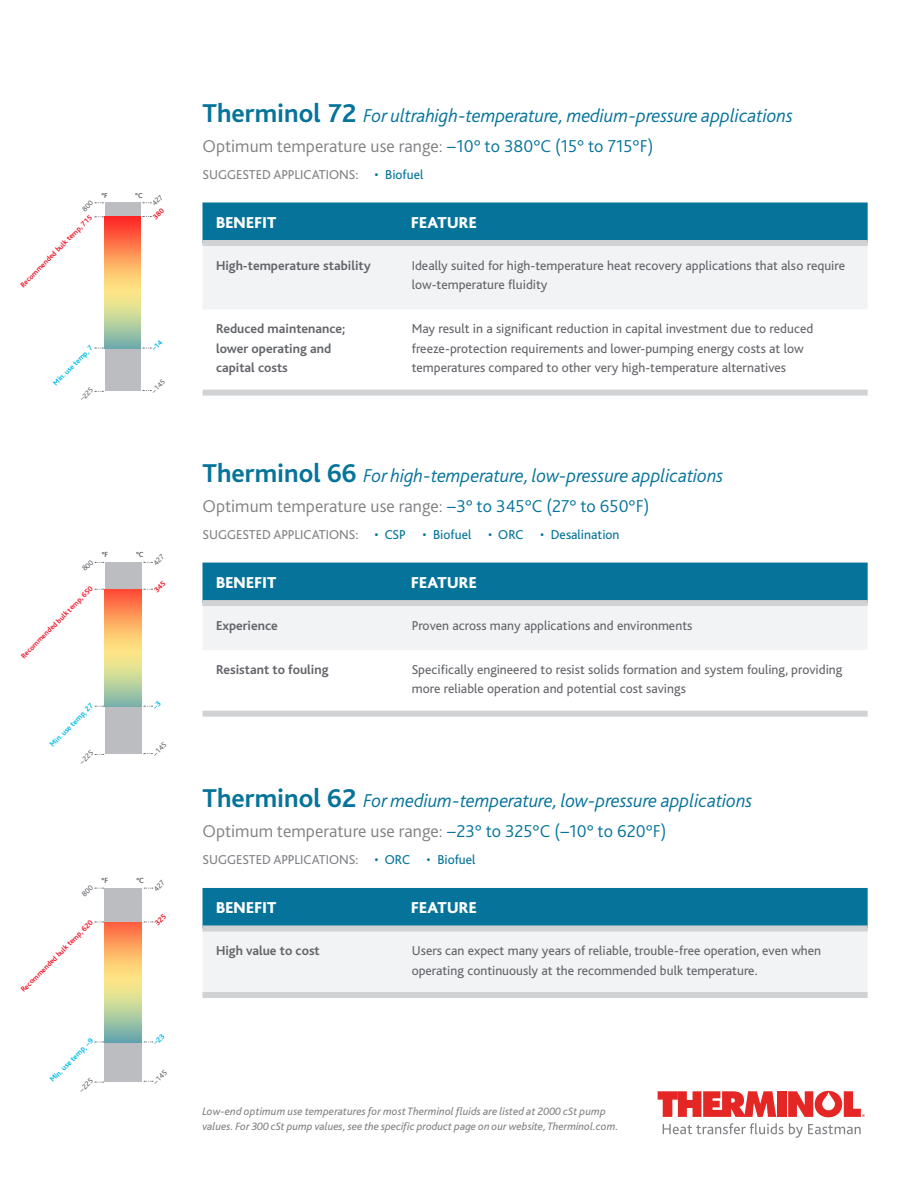
<style>
.page{position:relative;width:918px;height:1188px;background:#fff}
.page>*{position:absolute;margin:0;border:0;box-sizing:border-box;transform-origin:0 0}
.t1{font:italic 300 19.5px "Bliss";letter-spacing:-.01em;color:#05739a}
.t2{font:300 18px "Bliss Pro";color:#808083}
.t3{font:800 16.5px "Bliss";letter-spacing:.02em;color:#fff}
.t4{font:13.5px/19.5px "Bliss";color:#63656a}
.t5{font:700 13.5px/19.5px "Bliss";color:#63656a}
.t6{font:13.5px "Bliss";color:#808285}
.t7{font:13.5px "Bliss";color:#05739a}
.t8{font:italic 11.25px/15px "Bliss";letter-spacing:-.005em;color:#808285}
.Temperature_Range_Gu{font:700 7.8px "Bliss";color:#02bce5}
.Temperature_Range_Gu-2{font:7.8px "Bliss";color:#63656a}
.Temperature_Range_Gu-3{font:700 7.8px "Bliss";color:#63656a}
.Temperature_Range_Gu-4{font:700 7.65px "Bliss";color:#ee1b2d}
.Temperature_Range_Gu-5{font:700 7.65px "Bliss";color:#02bce5}
.Temperature_Range_Gu-6{font:7.65px "Bliss";color:#63656a}
.Temperature_Range_Gu-7{font:700 7.65px "Bliss";color:#63656a}
.s1{font-size:7.8px}
.s2{font-weight:700;font-style:normal;font-size:27px}
.s3{color:#05739a}
.s4{color:#808285}
</style>
<div class="page">
<svg style="left:658px;top:1091px;width:118px;height:26px"></svg>
<div style="left:777px;top:1091px;width:9px;height:26px;background:#e42625"></div>
<svg style="left:788px;top:1091px;width:77px;height:26px"></svg>
<svg style="left:663px;top:1123px;width:198px;height:15px"></svg>
<div style="left:202px;top:202px;width:666px;height:38px;background:#05739a"></div>
<div style="left:203px;top:246px;width:664px;height:63px;background:#f2f3f4"></div>
<div style="left:202px;top:390px;width:203px;height:6px;background:#d1d2d4"></div>
<div style="left:405px;top:390px;width:463px;height:6px;background:#d1d2d4"></div>
<div style="left:202px;top:240px;width:203px;height:6px;background:#d1d2d4"></div>
<div style="left:405px;top:240px;width:463px;height:6px;background:#d1d2d4"></div>
<svg style="left:202px;top:563px;width:666px;height:87px"></svg>
<div style="left:202px;top:711px;width:203px;height:6px;background:#d1d2d4"></div>
<div style="left:405px;top:711px;width:463px;height:6px;background:#d1d2d4"></div>
<div style="left:202px;top:600px;width:203px;height:6px;background:#d1d2d4"></div>
<div style="left:405px;top:600px;width:463px;height:6px;background:#d1d2d4"></div>
<div style="left:202px;top:888px;width:666px;height:37px;background:#05739a"></div>
<div style="left:202px;top:931px;width:666px;height:61px;background:#f2f3f4"></div>
<div style="left:202px;top:925px;width:203px;height:6px;background:#d1d2d4"></div>
<div style="left:405px;top:925px;width:463px;height:6px;background:#d1d2d4"></div>
<div style="left:202px;top:992px;width:203px;height:6px;background:#d1d2d4"></div>
<div style="left:405px;top:992px;width:463px;height:6px;background:#d1d2d4"></div>
<div style="left:105px;top:203px;width:36px;height:188px;background:#bcbdc0"></div>
<img style="left:105px;top:217px;width:36px;height:131px">
<div style="left:105px;top:562px;width:37px;height:192px;background:#bcbdc0"></div>
<img style="left:105px;top:589px;width:37px;height:117px">
<div style="left:105px;top:888px;width:37px;height:194px;background:#bcbdc0"></div>
<img style="left:105px;top:922px;width:37px;height:120px">
<svg style="left:94px;top:202px;width:9px;height:15px"></svg>
<svg style="left:143px;top:202px;width:9px;height:15px"></svg>
<svg style="left:143px;top:347px;width:9px;height:2px"></svg>
<svg style="left:94px;top:561px;width:10px;height:2px"></svg>
<svg style="left:144px;top:561px;width:9px;height:2px"></svg>
<svg style="left:144px;top:588px;width:9px;height:2px"></svg>
<svg style="left:144px;top:705px;width:9px;height:2px"></svg>
<svg style="left:94px;top:887px;width:10px;height:2px"></svg>
<svg style="left:144px;top:887px;width:10px;height:2px"></svg>
<svg style="left:144px;top:921px;width:10px;height:2px"></svg>
<svg style="left:144px;top:1041px;width:10px;height:2px"></svg>
<p class="Temperature_Range_Gu-4" style="left:19px;top:283px;width:99px;rotate:-45deg">Recommended bulk temp, 715</p>
<p class="Temperature_Range_Gu-7" style="left:102px;top:191px;width:8px">°F</p>
<p class="Temperature_Range_Gu-7" style="left:135px;top:191px;width:9px">°C</p>
<p class="Temperature_Range_Gu-5" style="left:52px;top:381px;width:54px;rotate:-45deg">Min. use temp, 7</p>
<p class="Temperature_Range_Gu-6" style="left:78px;top:397px;width:17px;rotate:-45deg">–225</p>
<p class="Temperature_Range_Gu-6" style="left:150px;top:389px;width:17px;rotate:-45deg">–145</p>
<p class="Temperature_Range_Gu-3" style="left:102px;top:551px;width:8px">°F</p>
<p class="Temperature_Range_Gu-3" style="left:136px;top:551px;width:9px">°C</p>
<p class="Temperature_Range_Gu-4" style="left:19px;top:654px;width:100px;rotate:-45deg">Recommended bulk temp<span class="s1">, 650</span></p>
<p class="Temperature_Range_Gu" style="left:48px;top:742px;width:59px;rotate:-45deg">Min. use temp, 27</p>
<p class="Temperature_Range_Gu-2" style="left:78px;top:760px;width:18px;rotate:-45deg">–225</p>
<p class="Temperature_Range_Gu-2" style="left:151px;top:752px;width:18px;rotate:-45deg">–145</p>
<p class="Temperature_Range_Gu-3" style="left:102px;top:876px;width:8px">°F</p>
<p class="Temperature_Range_Gu-3" style="left:136px;top:876px;width:9px">°C</p>
<p class="Temperature_Range_Gu-4" style="left:19px;top:988px;width:100px;rotate:-45deg">Recommended bulk temp<span class="s1">, 620</span></p>
<p class="Temperature_Range_Gu" style="left:48px;top:1078px;width:60px;rotate:-45deg">Min. use temp, –9</p>
<p class="Temperature_Range_Gu-2" style="left:78px;top:1088px;width:18px;rotate:-45deg">–225</p>
<p class="Temperature_Range_Gu-2" style="left:151px;top:1080px;width:18px;rotate:-45deg">–145</p>
<p class="t1" style="left:202px;top:106px;width:592px"><span class="s2">Therminol 72</span> For ultrahigh-temperature, medium-pressure applications</p>
<p class="t2" style="left:202px;top:135px;width:452px">Optimum temperature use range: <span class="s3">−10° to 380°C (15° to 715°F)</span></p>
<p class="t6" style="left:202px;top:168px;width:223px">SUGGESTED APPLICATIONS: <span class="s3">• Biofuel</span></p>
<p class="t3" style="left:216px;top:214px;width:62px">BENEFIT</p>
<p class="t3" style="left:411px;top:214px;width:67px">FEATURE</p>
<p class="t5" style="left:216px;top:256px;width:156px">High-temperature stability</p>
<p class="t4" style="left:412px;top:256px;width:435px">Ideally suited for high-temperature heat recovery applications that also require low-temperature fluidity</p>
<p class="t5" style="left:216px;top:319px;width:131px">Reduced maintenance; lower operating and capital costs</p>
<p class="t4" style="left:412px;top:319px;width:403px">May result in a significant reduction in capital investment due to reduced freeze-protection requirements and lower-pumping energy costs at low temperatures compared to other very high-temperature alternatives</p>
<p class="t1" style="left:202px;top:466px;width:523px"><span class="s2">Therminol 66</span> For high-temperature, low-pressure applications</p>
<p class="t2" style="left:202px;top:495px;width:448px">Optimum temperature use range: <span class="s3">−3° to 345°C (27° to 650°F)</span></p>
<p class="t7" style="left:202px;top:528px;width:419px"><span class="s4">SUGGESTED APPLICATIONS:</span> • CSP • Biofuel • ORC • Desalination</p>
<p class="t3" style="left:216px;top:574px;width:62px">BENEFIT</p>
<p class="t3" style="left:411px;top:574px;width:67px">FEATURE</p>
<p class="t5" style="left:216px;top:616px;width:63px">Experience</p>
<p class="t4" style="left:412px;top:616px;width:282px">Proven across many applications and environments</p>
<p class="t5" style="left:216px;top:660px;width:114px">Resistant to fouling</p>
<p class="t4" style="left:412px;top:660px;width:432px">Specifically engineered to resist solids formation and system fouling, providing more reliable operation and potential cost savings</p>
<p class="t1" style="left:202px;top:791px;width:551px"><span class="s2">Therminol 62</span> For medium-temperature, low-pressure applications</p>
<p class="t2" style="left:202px;top:820px;width:466px">Optimum temperature use range: <span class="s3">−23° to 325°C (−10° to 620°F)</span></p>
<p class="t6" style="left:202px;top:853px;width:275px">SUGGESTED APPLICATIONS: <span class="s3">• ORC • Biofuel</span></p>
<p class="t3" style="left:216px;top:899px;width:62px">BENEFIT</p>
<p class="t3" style="left:411px;top:899px;width:67px">FEATURE</p>
<p class="t5" style="left:216px;top:941px;width:105px">High value to cost</p>
<p class="t4" style="left:412px;top:941px;width:411px">Users can expect many years of reliable, trouble-free operation, even when operating continuously at the recommended bulk temperature.</p>
<p class="t8" style="left:202px;top:1104px;width:418px">Low-end optimum use temperatures for most Therminol fluids are listed at 2000 cSt pump values. For 300 cSt pump values, see the specific product page on our website, Therminol.com.</p>
</div>
